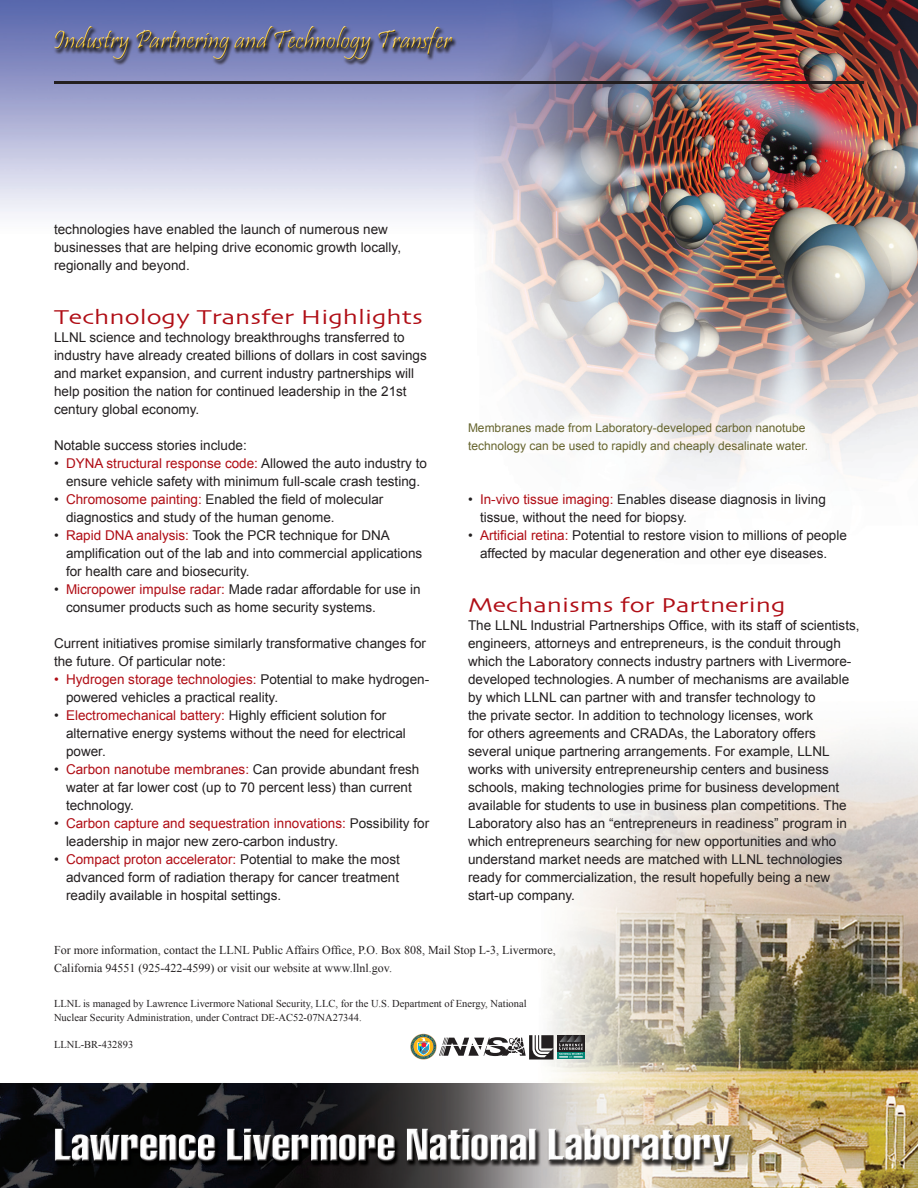
<style>
.page{position:relative;width:918px;height:1188px;background:#fff}
.page>*{position:absolute;margin:0;border:0;box-sizing:border-box;transform-origin:0 0}
.Body_Text{font:21px "Skia";color:#b00d15;scale:1.25 1}
.Body_Text-2{font:13.5px/18px "Arial";color:#231f20}
.Body_Text-3{font:12px/18px "Times New Roman";color:#231f20}
.Fig_Captions{font:12px/18px "Arial";color:#66642e}
.t1{font:10.5px/13.5px "Times New Roman";color:#231f20}
.s1{color:#b00d15}
</style>
<div class="page">
<img style="left:0;top:0;width:918px;height:1188px">
<svg style="left:411px;top:1035px;width:174px;height:25px"></svg>
<hr style="left:55px;top:81px;width:809px;height:3px;background:#231f20">
<p class="Body_Text-2" style="left:54px;top:220px;width:349px">technologies have enabled the launch of numerous new businesses that are helping drive economic growth locally, regionally and beyond.</p>
<p class="Body_Text" style="left:54px;top:305px;width:297px">Technology Transfer Highlights</p>
<p class="Body_Text-2" style="left:54px;top:328px;width:374px">LLNL science and technology breakthroughs transferred to industry have already created billions of dollars in cost savings and market expansion, and current industry partnerships will help position the nation for continued leadership in the 21st century global economy.</p>
<p class="Body_Text-2" style="left:54px;top:436px;width:194px">Notable success stories include:</p>
<p class="Body_Text-2" style="left:54px;top:454px;width:374px;text-align:center">• <span class="s1">DYNA structural response code:</span> Allowed the auto industry to ensure vehicle safety with minimum full-scale crash testing.</p>
<p class="Body_Text-2" style="left:66px;top:490px;width:319px;text-indent:-12px">• <span class="s1">Chromosome painting:</span> Enabled the field of molecular diagnostics and study of the human genome.</p>
<p class="Body_Text-2" style="left:66px;top:526px;width:358px;text-indent:-12px">• <span class="s1">Rapid DNA analysis:</span> Took the PCR technique for DNA amplification out of the lab and into commercial applications for health care and biosecurity.</p>
<p class="Body_Text-2" style="left:66px;top:580px;width:356px;text-indent:-12px">• <span class="s1">Micropower impulse radar:</span> Made radar affordable for use in consumer products such as home security systems.</p>
<p class="Body_Text-2" style="left:54px;top:634px;width:374px">Current initiatives promise similarly transformative changes for the future. Of particular note:</p>
<p class="Body_Text-2" style="left:66px;top:670px;width:365px;text-indent:-12px"><span class="s1">• Hydrogen storage technologies:</span> Potential to make hydrogen&shy;powered vehicles a practical reality.</p>
<p class="Body_Text-2" style="left:66px;top:706px;width:341px;text-indent:-12px">• <span class="s1">Electromechanical battery:</span> Highly efficient solution for alternative energy systems without the need for electrical power.</p>
<p class="Body_Text-2" style="left:66px;top:760px;width:355px;text-indent:-12px">• <span class="s1">Carbon nanotube membranes:</span> Can provide abundant fresh water at far lower cost (up to 70 percent less) than current technology.</p>
<p class="Body_Text-2" style="left:66px;top:814px;width:365px;text-indent:-12px">• <span class="s1">Carbon capture and sequestration innovations:</span> Possibility for leadership in major new zero-carbon industry.</p>
<p class="Body_Text-2" style="left:66px;top:850px;width:335px;text-align:justify;text-indent:-12px">• <span class="s1">Compact proton accelerator:</span> Potential to make the most advanced form of radiation therapy for cancer treatment readily available in hospital settings.</p>
<p class="Fig_Captions" style="left:468px;top:419px;width:342px">Membranes made from Laboratory-developed carbon nanotube technology can be used to rapidly and cheaply desalinate water.</p>
<p class="Body_Text-2" style="left:480px;top:490px;width:347px;text-indent:-12px">• <span class="s1">In-vivo tissue imaging:</span> Enables disease diagnosis in living tissue, without the need for biopsy.</p>
<p class="Body_Text-2" style="left:468px;top:526px;width:380px;text-align:center">• <span class="s1">Artificial retina:</span> Potential to restore vision to millions of people affected by macular degeneration and other eye diseases.</p>
<p class="Body_Text" style="left:468px;top:593px;width:255px">Mechanisms for Partnering</p>
<p class="Body_Text-2" style="left:468px;top:616px;width:393px">The LLNL Industrial Partnerships Office, with its staff of scientists, engineers, attorneys and entrepreneurs, is the conduit through which the Laboratory connects industry partners with Livermore&shy;developed technologies. A number of mechanisms are available by which LLNL can partner with and transfer technology to<br>the private sector. In addition to technology licenses, work<br>for others agreements and CRADAs, the Laboratory offers several unique partnering arrangements. For example, LLNL works with university entrepreneurship centers and business schools, making technologies prime for business development available for students to use in business plan competitions. The Laboratory also has an “entrepreneurs in readiness” program in which entrepreneurs searching for new opportunities and who understand market needs are matched with LLNL technologies ready for commercialization, the result hopefully being a new start-up company.</p>
<p class="Body_Text-3" style="left:54px;top:941px;width:503px">For more information, contact the LLNL Public Affairs Office, P.O. Box 808, Mail Stop L-3, Livermore,<br>California 94551 (925-422-4599) or visit our website at www.llnl.gov.</p>
<p class="t1" style="left:54px;top:997px;width:474px">LLNL is managed by Lawrence Livermore National Security, LLC, for the U.S. Department of Energy, National<br>Nuclear Security Administration, under Contract DE-AC52-07NA27344.</p>
<p class="t1" style="left:54px;top:1037px;width:81px">LLNL-BR-432893</p>
</div>
